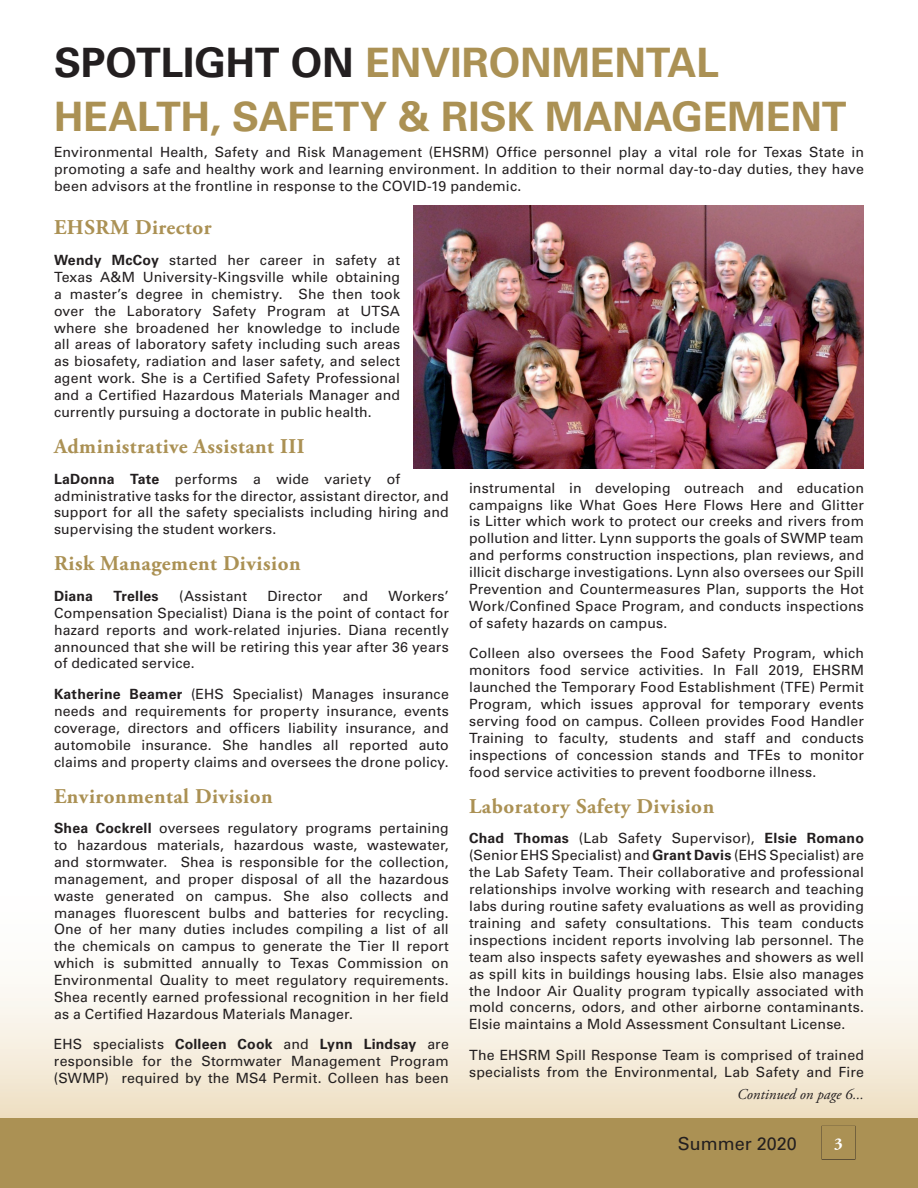
<style>
.page{position:relative;width:918px;height:1188px;background:#fff}
.page>*{position:absolute;margin:0;border:0;box-sizing:border-box;transform-origin:0 0}
.t1{font:700 40.5px/54px "Univers LT Std";letter-spacing:-.005em;color:#ab9154}
.t2{font:700 21px "Adobe Garamond Pro";letter-spacing:.025em;color:#ab9154}
.t3{font:18px "Univers LT Std";color:#231f20}
.t4{font:700 16.5px "Adobe Garamond Pro";color:#fff}
.t5{font:italic 15px "Adobe Garamond Pro";color:#231f20}
.t6{font:14.1px/17px "Univers LT Std";letter-spacing:.01em;color:#231f20;text-align:justify}
.t7{font:700 14.1px "Univers LT Std";letter-spacing:.015em;color:#231f20}
.s1{color:#231f20}
.s2{font-weight:700}
</style>
<div class="page">
<svg style="left:1px;top:984px;width:917px;height:134px"></svg>
<svg style="left:0;top:984px;width:1px;height:134px"></svg>
<div style="left:0;top:1118px;width:918px;height:70px;background:#ab9154"></div>
<div style="left:822px;top:1126px;width:33px;height:34px;border:2px solid #231f20"></div>
<div style="left:822px;top:1127px;width:33px;height:32px;background:#ab9154"></div>
<img style="left:414px;top:206px;width:450px;height:263px">
<h2 class="t1" style="left:54px;top:36px;width:794px"><span class="s1">SPOTLIGHT ON</span> ENVIRONMENTAL<br>HEALTH, SAFETY &amp; RISK MANAGEMENT</h2>
<p class="t6" style="left:54px;top:144px;width:811px">Environmental Health, Safety and Risk Management (EHSRM) Offce personnel play a vital role for Texas State in promoting a safe and healthy work and learning environment. In addition to their normal day-to-day duties, they have been advisors at the frontline in response to the COVID-19 pandemic.</p>
<h3 class="t2" style="left:54px;top:216px;width:159px">EHSRM Director</h3>
<p class="t6" style="left:54px;top:251px;width:348px"><span class="s2">Wendy McCoy</span> started her career in safety at Texas A&amp;M University-Kingsville while obtaining a master’s degree in chemistry. She then took over the Laboratory Safety Program at UTSA where she broadened her knowledge to include all areas of laboratory safety including such areas as biosafety, radiation and laser safety, and select agent work. She is a Certifed Safety Professional and a Certifed Hazardous Materials Manager and currently pursuing a doctorate in public health.</p>
<h3 class="t2" style="left:54px;top:434px;width:252px">Administrative Assistant III</h3>
<p class="t6" style="left:54px;top:470px;width:396px;text-align:left"><span class="s2">LaDonna Tate</span> performs a wide variety of administrative tasks for the director, assistant director, and support for all the safety specialists including hiring and supervising the student workers.</p>
<h3 class="t2" style="left:54px;top:551px;width:248px">Risk Management Division</h3>
<p class="t7" style="left:54px;top:588px;width:41px">Diana</p>
<p class="t7" style="left:114px;top:588px;width:47px">Trelles</p>
<p class="t6" style="left:179px;top:587px;width:69px">(Assistant</p>
<p class="t6" style="left:268px;top:587px;width:56px">Director</p>
<p class="t6" style="left:343px;top:587px;width:27px">and</p>
<p class="t6" style="left:54px;top:587px;width:396px;text-indent:334px">Workers’ Compensation Specialist) Diana is the point of contact for hazard reports and work-related injuries. Diana recently announced that she will be retiring this year after 36 years of dedicated service.</p>
<p class="t6" style="left:54px;top:685px;width:396px"><span class="s2">Katherine Beamer</span> (EHS Specialist) Manages insurance needs and requirements for property insurance, events coverage, directors and offcers liability insurance, and automobile insurance. She handles all reported auto claims and property claims and oversees the drone policy.</p>
<h3 class="t2" style="left:54px;top:784px;width:220px">Environmental Division</h3>
<p class="t6" style="left:54px;top:820px;width:396px"><span class="s2">Shea Cockrell</span> oversees regulatory programs pertaining to hazardous materials, hazardous waste, wastewater, and stormwater. Shea is responsible for the collection, management, and proper disposal of all the hazardous waste generated on campus. She also collects and manages fuorescent bulbs and batteries for recycling.<br>One of her many duties includes compiling a list of all the chemicals on campus to generate the Tier II report which is submitted annually to Texas Commission on Environmental Quality to meet regulatory requirements.<br>Shea recently earned professional recognition in her feld as a Certifed Hazardous Materials Manager.</p>
<p class="t6" style="left:469px;top:479px;width:396px">instrumental in developing outreach and education campaigns like What Goes Here Flows Here and Glitter is Litter which work to protect our creeks and rivers from pollution and litter. Lynn supports the goals of SWMP team and performs construction inspections, plan reviews, and illicit discharge investigations. Lynn also oversees our Spill Prevention and Countermeasures Plan, supports the Hot Work/Confned Space Program, and conducts inspections of safety hazards on campus.</p>
<p class="t6" style="left:469px;top:645px;width:396px">Colleen also oversees the Food Safety Program, which monitors food service activities. In Fall 2019, EHSRM launched the Temporary Food Establishment (TFE) Permit Program, which issues approval for temporary events serving food on campus. Colleen provides Food Handler Training to faculty, students and staff and conducts inspections of concession stands and TFEs to monitor food service activities to prevent foodborne illness.</p>
<h3 class="t2" style="left:469px;top:794px;width:247px">Laboratory Safety Division</h3>
<p class="t6" style="left:469px;top:830px;width:396px"><span class="s2">Chad Thomas</span> (Lab Safety Supervisor), <span class="s2">Elsie Romano </span>(Senior EHS Specialist) and <span class="s2">Grant Davis</span> (EHS Specialist) are the Lab Safety Team. Their collaborative and professional relationships involve working with research and teaching labs during routine safety evaluations as well as providing training and safety consultations. This team conducts inspections incident reports involving lab personnel. The team also inspects safety eyewashes and showers as well as spill kits in buildings housing labs. Elsie also manages the Indoor Air Quality program typically associated with mold concerns, odors, and other airborne contaminants.<br>Elsie maintains a Mold Assessment Consultant License.</p>
<p class="t6" style="left:54px;top:1036px;width:396px">EHS specialists <span class="s2">Colleen Cook</span> and <span class="s2">Lynn Lindsay</span> are responsible for the Stormwater Management Program (SWMP) required by the MS4 Permit. Colleen has been</p>
<p class="t6" style="left:469px;top:1046px;width:396px">The EHSRM Spill Response Team is comprised of trained specialists from the Environmental, Lab Safety and Fire</p>
<p class="t5" style="left:737px;top:1085px;width:128px">Continued on page 6...</p>
<p class="t3" style="left:678px;top:1133px;width:121px">Summer 2020</p>
<p class="t4" style="left:834px;top:1134px;width:10px">3</p>
</div>
